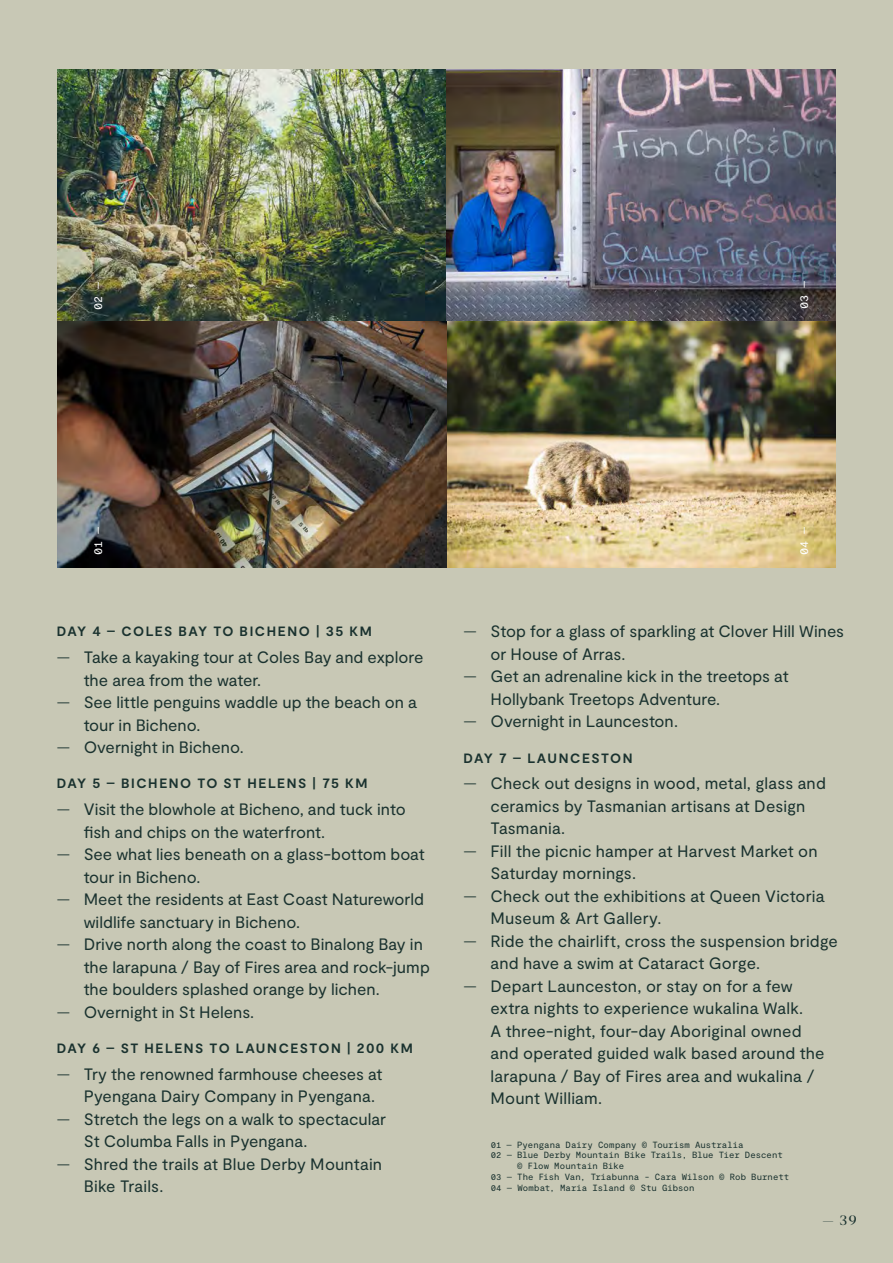
<style>
.page{position:relative;width:893px;height:1263px;background:#c8c8b5}
.page>*{position:absolute;margin:0;border:0;box-sizing:border-box;transform-origin:0 0}
.t1{font:16.5px/22.5px "Moderat";color:#1a322f}
.t2{font:700 13.5px "Moderat";letter-spacing:.11em;color:#1a322f}
.t3{font:13.5px "Blacker Display";color:#1a322f}
.t4{font:12px "Moderat Mono Regular";letter-spacing:-.02em;color:#fff}
.t5{font:9px "Moderat Mono Regular";color:#1a322f}
.s1{font-weight:300}
.s2{font-weight:500}
</style>
<div class="page">
<img style="left:57px;top:69px;width:779px;height:499px">
<p class="t4" style="left:91px;top:310px;width:30px;rotate:-90deg">02 —</p>
<p class="t4" style="left:797px;top:309px;width:30px;rotate:-90deg">03 —</p>
<p class="t4" style="left:91px;top:555px;width:30px;rotate:-90deg">01 —</p>
<p class="t2" style="left:57px;top:624px;width:317px">DAY 4 – COLES BAY TO BICHENO | 35 KM</p>
<p class="t1" style="left:84px;top:646px;width:341px;text-indent:-27px"><span class="s1">—</span> Take a kayaking tour at Coles Bay and explore the area from the water.</p>
<p class="t1" style="left:84px;top:691px;width:335px;text-indent:-27px"><span class="s1">—</span> See little penguins waddle up the beach on a tour in Bicheno.</p>
<p class="t1" style="left:57px;top:736px;width:189px"><span class="s1">—</span> Overnight in Bicheno.</p>
<p class="t2" style="left:57px;top:776px;width:312px">DAY 5 – BICHENO TO ST HELENS | 75 KM</p>
<p class="t1" style="left:84px;top:798px;width:323px;text-indent:-27px"><span class="s1">—</span> Visit the blowhole at Bicheno, and tuck into fish and chips on the waterfront.</p>
<p class="t1" style="left:84px;top:843px;width:342px;text-indent:-27px"><span class="s1">—</span> See what lies beneath on a glass-bottom boat tour in Bicheno.</p>
<p class="t1" style="left:84px;top:888px;width:342px;text-indent:-27px"><span class="s1">—</span> Meet the residents at East Coast Natureworld wildlife sanctuary in Bicheno.</p>
<p class="t1" style="left:84px;top:933px;width:348px;text-indent:-27px"><span class="s1">—</span> Drive north along the coast to Binalong Bay in the larapuna / Bay of Fires area and rock-jump the boulders splashed orange by lichen.</p>
<p class="t1" style="left:57px;top:1001px;width:199px"><span class="s1">—</span> Overnight in St Helens.</p>
<p class="t2" style="left:57px;top:1040px;width:358px">DAY 6 – ST HELENS TO LAUNCESTON | 200 KM</p>
<p class="t1" style="left:84px;top:1063px;width:300px;text-indent:-27px"><span class="s1">—</span> Try the renowned farmhouse cheeses at<br>Pyengana Dairy Company in Pyengana.</p>
<p class="t1" style="left:84px;top:1108px;width:304px;text-indent:-27px"><span class="s1">—</span> Stretch the legs on a walk to spectacular<br>St Columba Falls in Pyengana.</p>
<p class="t1" style="left:84px;top:1153px;width:300px;text-indent:-27px"><span class="s1">—</span> Shred the trails at Blue Derby Mountain<br>Bike Trails.</p>
<p class="t4" style="left:797px;top:555px;width:30px;rotate:-90deg">04 —</p>
<p class="t1" style="left:490px;top:621px;width:355px;text-indent:-27px"><span class="s1">—</span> Stop for a glass of sparkling at Clover Hill Wines or House of Arras.</p>
<p class="t1" style="left:490px;top:666px;width:300px;text-indent:-27px"><span class="s1">—</span> Get an adrenaline kick in the treetops at<br>Hollybank Treetops Adventure.</p>
<p class="t1" style="left:463px;top:711px;width:216px"><span class="s1">—</span> Overnight in Launceston.</p>
<p class="t2" style="left:463px;top:750px;width:171px">DAY 7 – LAUNCESTON</p>
<p class="t1" style="left:490px;top:773px;width:337px;text-indent:-27px"><span class="s1">—</span> Check out designs in wood, metal, glass and ceramics by Tasmanian artisans at Design<br>Tasmania.</p>
<p class="t1" style="left:490px;top:840px;width:329px;text-indent:-27px"><span class="s1">—</span> Fill the picnic hamper at Harvest Market on<br>Saturday mornings.</p>
<p class="t1" style="left:490px;top:885px;width:336px;text-indent:-27px"><span class="s1">—</span> Check out the exhibitions at Queen Victoria<br>Museum &amp; Art Gallery.</p>
<p class="t1" style="left:490px;top:930px;width:349px;text-indent:-27px"><span class="s1">—</span> Ride the chairlift, cross the suspension bridge and have a swim at Cataract Gorge.</p>
<p class="t1" style="left:490px;top:975px;width:336px;text-indent:-27px"><span class="s1">—</span> Depart Launceston, or stay on for a few extra nights to experience wukalina Walk.<br>A three-night, four-day Aboriginal owned and operated guided walk based around the larapuna / Bay of Fires area and wukalina / Mount William.</p>
<p class="t5" style="left:491px;top:1139px;width:254px">01 — Pyengana Dairy Company © Tourism Australia</p>
<p class="t5" style="left:491px;top:1150px;width:293px">02 — Blue Derby Mountain Bike Trails, Blue Tier Descent</p>
<p class="t5" style="left:517px;top:1161px;width:108px">© Flow Mountain Bike</p>
<p class="t5" style="left:491px;top:1171px;width:300px">03 — The Fish Van, Triabunna - Cara Wilson © Rob Burnett</p>
<p class="t5" style="left:491px;top:1182px;width:205px">04 — Wombat, Maria Island © Stu Gibson</p>
<p class="t3" style="left:822px;top:1212px;width:36px"><span class="s2">—</span> 39</p>
</div>
